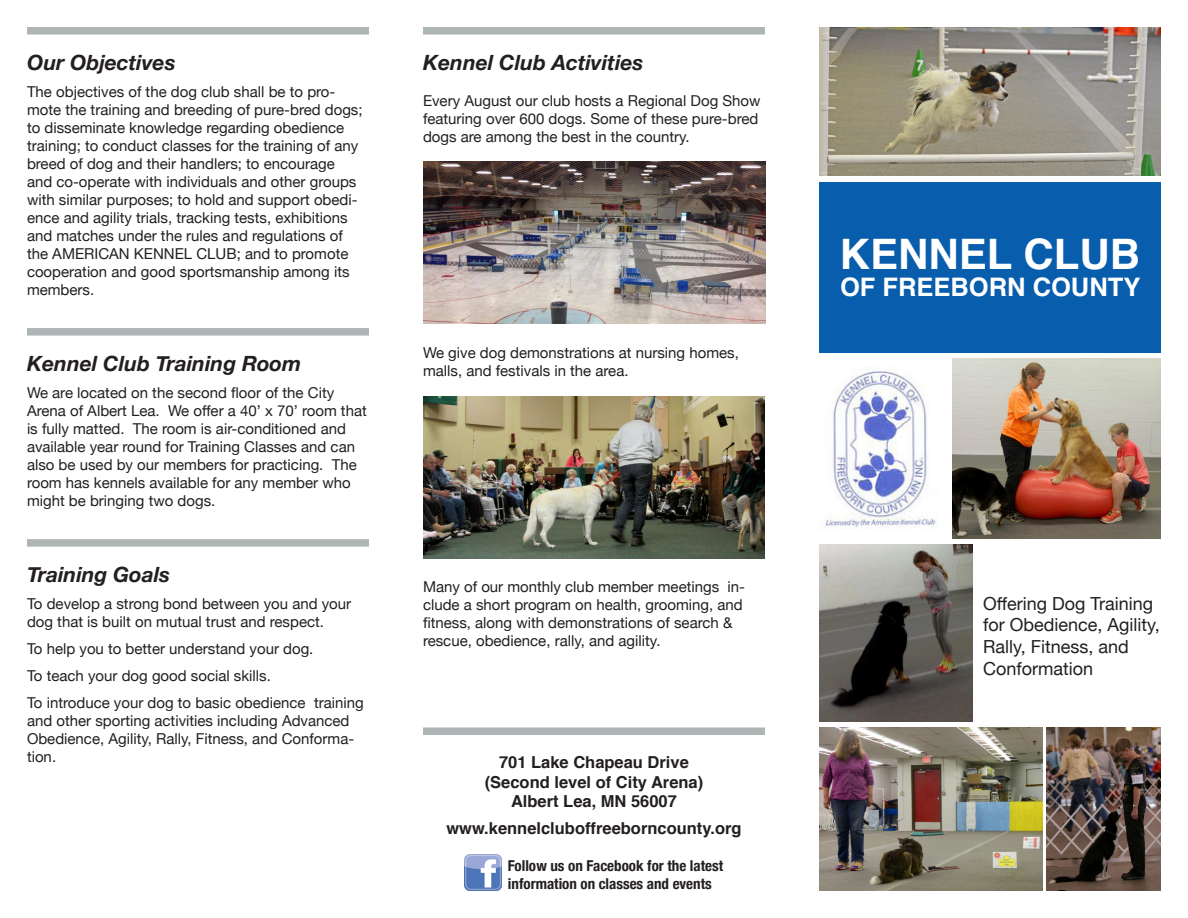
<style>
.page{position:relative;width:1188px;height:918px;background:#fff}
.page>*{position:absolute;margin:0;border:0;box-sizing:border-box;transform-origin:0 0}
.t1{font:700 42px "Helvetica";color:#fff}
.t2{font:700 25.5px "Helvetica";color:#fff}
.t3{font:italic 700 21px "Helvetica Neue";color:#231f20}
.t4{font:18px/21.6px "Helvetica Neue";color:#231f20}
.t5{font:700 16.5px/19.8px "Helvetica";color:#231f20;text-align:center}
.t6{font:15px/18px "Helvetica Neue";color:#231f20}
.t7{font:700 condensed 15px/18px "Helvetica Neue";color:#231f20}
</style>
<div class="page">
<div style="left:819px;top:182px;width:342px;height:171px;background:#085dad"></div>
<img style="left:465px;top:855px;width:36px;height:36px">
<img style="left:820px;top:367px;width:117px;height:163px">
<div style="left:27px;top:27px;width:342px;height:7px;background:#adb6b5"></div>
<div style="left:423px;top:27px;width:342px;height:7px;background:#adb6b5"></div>
<div style="left:27px;top:328px;width:342px;height:8px;background:#adb6b5"></div>
<div style="left:27px;top:539px;width:342px;height:8px;background:#adb6b5"></div>
<div style="left:423px;top:728px;width:342px;height:7px;background:#adb6b5"></div>
<img style="left:423px;top:162px;width:342px;height:162px">
<img style="left:423px;top:397px;width:342px;height:162px">
<img style="left:819px;top:545px;width:154px;height:176px">
<img style="left:952px;top:359px;width:209px;height:179px">
<img style="left:1047px;top:728px;width:114px;height:163px">
<img style="left:819px;top:728px;width:223px;height:163px">
<img style="left:820px;top:27px;width:340px;height:148px">
<h3 class="t3" style="left:27px;top:46px;width:150px">Our Objectives</h3>
<p class="t6" style="left:27px;top:84px;width:337px">The objectives of the dog club shall be to pro&shy;mote the training and breeding of pure-bred dogs; to disseminate knowledge regarding obedience training; to conduct classes for the training of any breed of dog and their handlers; to encourage and co-operate with individuals and other groups with similar purposes; to hold and support obedi&shy;ence and agility trials, tracking tests, exhibitions and matches under the rules and regulations of the AMERICAN KENNEL CLUB; and to promote cooperation and good sportsmanship among its members.</p>
<h3 class="t3" style="left:27px;top:347px;width:276px">Kennel Club Training Room</h3>
<p class="t6" style="left:27px;top:385px;width:341px">We are located on the second floor of the City Arena of Albert Lea. We offer a 40’ x 70’ room that is fully matted. The room is air-conditioned and available year round for Training Classes and can also be used by our members for practicing. The room has kennels available for any member who might be bringing two dogs.</p>
<h3 class="t3" style="left:27px;top:558px;width:145px">Training Goals</h3>
<p class="t6" style="left:27px;top:596px;width:326px">To develop a strong bond between you and your dog that is built on mutual trust and respect.</p>
<p class="t6" style="left:27px;top:636px;width:338px;line-height:27px">To help you to better understand your dog.<br>To teach your dog good social skills.<br>To introduce your dog to basic obedience training</p>
<p class="t6" style="left:27px;top:713px;width:329px">and other sporting activities including Advanced<br>Obedience, Agility, Rally, Fitness, and Conforma&shy;tion.</p>
<h3 class="t3" style="left:423px;top:46px;width:222px">Kennel Club Activities</h3>
<p class="t6" style="left:423px;top:93px;width:339px">Every August our club hosts a Regional Dog Show featuring over 600 dogs. Some of these pure-bred dogs are among the best in the country.</p>
<p class="t6" style="left:423px;top:345px;width:317px">We give dog demonstrations at nursing homes, malls, and festivals in the area.</p>
<p class="t6" style="left:423px;top:579px;width:324px">Many of our monthly club member meetings in&shy;clude a short program on health, grooming, and fitness, along with demonstrations of search &amp; rescue, obedience, rally, and agility.</p>
<p class="t5" style="left:485px;top:752px;width:220px">701 Lake Chapeau Drive (Second level of City Arena)<br>Albert Lea, MN 56007</p>
<p class="t5" style="left:446px;top:819px;width:297px">www.kennelcluboffreeborncounty.org</p>
<p class="t7" style="left:508px;top:856px;width:217px">Follow us on Facebook for the latest information on classes and events</p>
<h1 class="t1" style="left:840px;top:221px;width:302px">KENNEL CLUB</h1>
<h2 class="t2" style="left:840px;top:267px;width:302px">OF FREEBORN COUNTY</h2>
<p class="t4" style="left:983px;top:594px;width:178px">Offering Dog Training for Obedience, Agility,<br>Rally, Fitness, and<br>Conformation</p>
</div>
